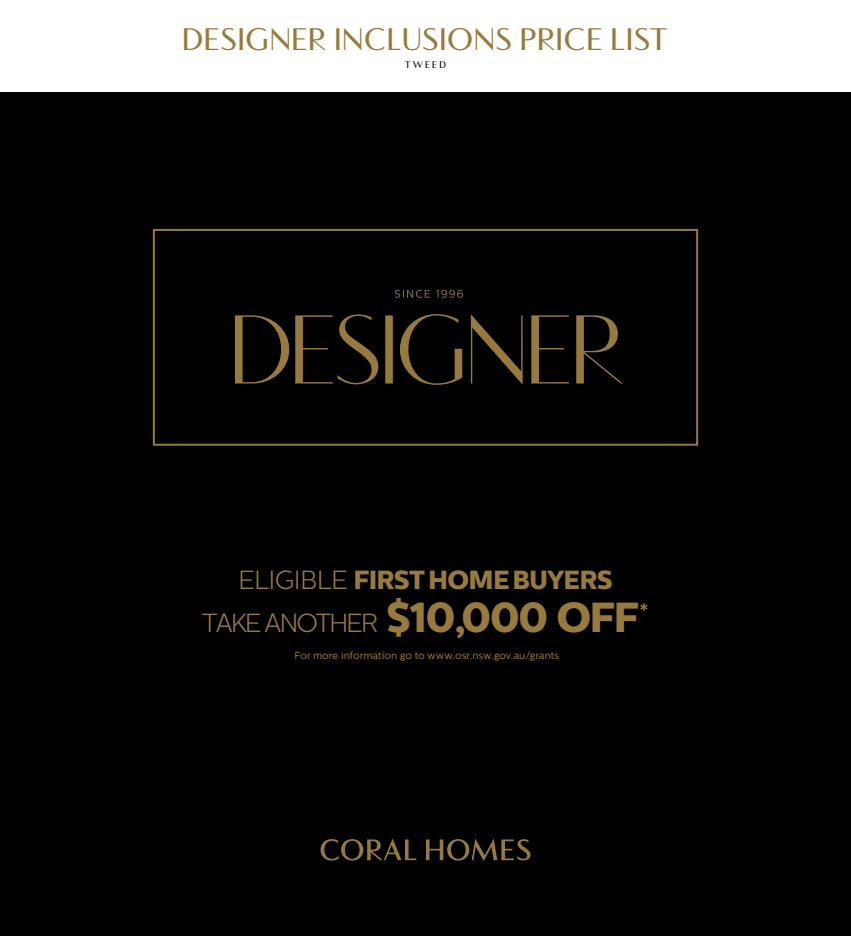
<style>
.page{position:relative;width:851px;height:936px;background:#fff}
.page>*{position:absolute;margin:0;border:0;box-sizing:border-box;transform-origin:0 0}
.t1{font:900 32px "Vanitas";letter-spacing:.015em;color:#987b3c}
.t2{font:300 26.2px/43.4px "Centrale Sans";letter-spacing:-.085em;color:#987b3c;text-align:center}
.t3{font:10.2px "Centrale Sans";color:#987b3c}
.t4{font:900 10px "Vanitas";letter-spacing:.215em;color:#000}
.s1{font-weight:800}
.s2{font-weight:800;font-size:41.9px}
</style>
<div class="page">
<div style="left:0;top:92px;width:850px;height:843px;background:#000"></div>
<div style="left:153px;top:229px;width:545px;height:216px;border:2px solid #987b3c"></div>
<svg style="left:395px;top:290px;width:68px;height:8px"></svg>
<svg style="left:235px;top:314px;width:387px;height:71px"></svg>
<svg style="left:320px;top:838px;width:96px;height:22px"></svg>
<svg style="left:426px;top:838px;width:104px;height:22px"></svg>
<h1 class="t1" style="left:182px;top:19px;width:487px">DESIGNER INCLUSIONS PRICE LIST</h1>
<p class="t4" style="left:404px;top:59px;width:43px">TWEED</p>
<h2 class="t2" style="left:202px;top:558px;width:448px">ELIGIBLE <span class="s1">FIRST HOME BUYERS<br></span>TAKE ANOTHER <span class="s2">$10,000 OFF</span><sup>*</sup></h2>
<p class="t3" style="left:294px;top:649px;width:266px">For more information go to www.osr.nsw.gov.au/grants</p>
</div>
